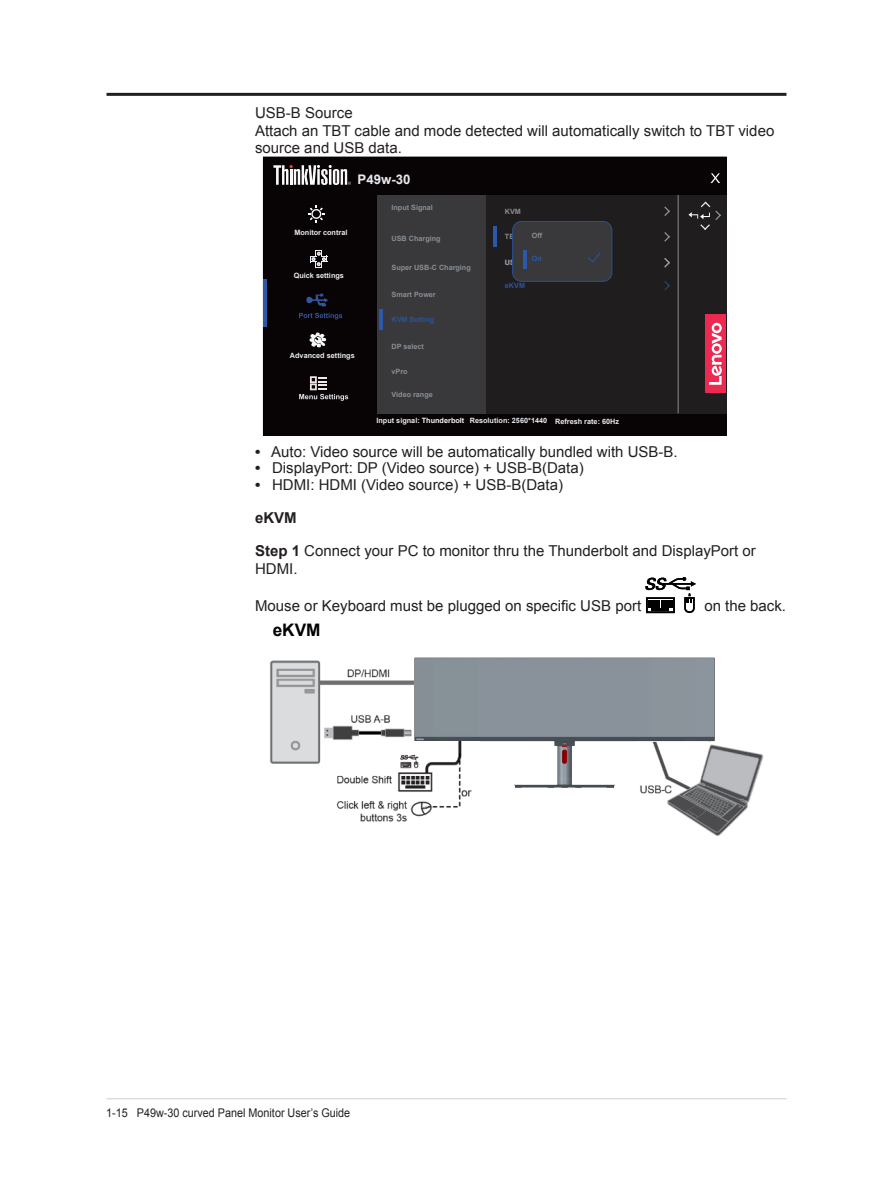
<style>
.page{position:relative;width:893px;height:1187px;background:#fff}
.page>*{position:absolute;margin:0;border:0;box-sizing:border-box;transform-origin:0 0}
.t1{font:700 17.25px "Arial";color:#000}
.正文{font:15px/16.5px "Arial";color:#231f20}
.正文-2{font:700 15px "Arial";color:#231f20}
.t2{font:700 13.2px "Arial";color:#e9eaef}
.t3{font:12px "Arial";color:#231f20;scale:.9 1}
.t4{font:700 7.35px "Arial";color:#e6eaef}
.t5{font:700 7.2px "Arial";color:#888d95}
.t6{font:700 7.2px "Arial";color:#2b539a}
.t7{font:700 7.2px "Arial";color:#2b58a7}
.s1{color:#f6f7f7}
.s2{font-weight:700}
</style>
<div class="page">
<hr style="left:107px;top:93px;width:679px;height:3px;background:#231f20">
<div style="left:263px;top:156px;width:464px;height:280px;background:#080304"></div>
<svg style="left:308px;top:206px;width:17px;height:16px"></svg>
<svg style="left:306px;top:293px;width:23px;height:14px"></svg>
<svg style="left:299px;top:313px;width:43px;height:6px"></svg>
<svg style="left:299px;top:376px;width:49px;height:25px"></svg>
<svg style="left:710px;top:173px;width:10px;height:10px"></svg>
<div style="left:377px;top:195px;width:109px;height:218px;background:#39393b"></div>
<hr style="left:263px;top:279px;width:3px;height:48px;background:#2b58a7">
<svg style="left:273px;top:165px;width:78px;height:20px"></svg>
<svg style="left:310px;top:250px;width:17px;height:18px"></svg>
<svg style="left:309px;top:332px;width:17px;height:15px"></svg>
<div style="left:486px;top:195px;width:240px;height:218px;background:#201d1f"></div>
<div style="left:705px;top:314px;width:21px;height:78px;background:#ed2851"></div>
<svg style="left:709px;top:323px;width:13px;height:62px"></svg>
<hr style="left:379px;top:309px;width:4px;height:21px;background:#2b58a7">
<hr style="left:493px;top:226px;width:4px;height:20px;background:#2b58a7">
<div style="left:513px;top:221px;width:99px;height:60px;background:#39393b;border-radius:9px"></div>
<div style="left:512px;top:221px;width:100px;height:61px;border:1px solid #294f91;border-radius:9px"></div>
<hr style="left:524px;top:250px;width:3px;height:19px;background:#2b58a7">
<hr style="left:678px;top:195px;width:1px;height:218px;background:#878c94">
<svg style="left:587px;top:252px;width:14px;height:10px"></svg>
<svg style="left:688px;top:202px;width:33px;height:28px"></svg>
<svg style="left:645px;top:577px;width:51px;height:36px"></svg>
<img style="left:270px;top:660px;width:140px;height:104px">
<img style="left:410px;top:657px;width:305px;height:131px">
<img style="left:635px;top:741px;width:129px;height:95px">
<img style="left:329px;top:741px;width:150px;height:81px">
<hr style="left:106px;top:1098px;width:681px;height:1px;background:#d1d2d4">
<p class="正文" style="left:255px;top:105px;width:99px">USB-B Source</p>
<p class="正文" style="left:255px;top:123px;width:521px">Attach an TBT cable and mode detected will automatically switch to TBT video source and USB data.</p>
<p class="t2" style="left:358px;top:170px;width:54px">P49w-30</p>
<p class="t4" style="left:294px;top:227px;width:55px">Monitor contral</p>
<p class="t4" style="left:294px;top:270px;width:52px">Quick settings</p>
<p class="t4" style="left:290px;top:350px;width:66px">Advanced settings</p>
<p class="t5" style="left:392px;top:203px;width:43px">Input Signal</p>
<p class="t5" style="left:392px;top:233px;width:51px">USB Charging</p>
<p class="t5" style="left:392px;top:263px;width:81px">Super USB-C Charging</p>
<p class="t5" style="left:392px;top:289px;width:46px">Smart Power</p>
<p class="t6" style="left:392px;top:314px;width:44px">KVM Setting</p>
<p class="t5" style="left:392px;top:342px;width:34px">DP select</p>
<p class="t5" style="left:392px;top:366px;width:18px">vPro</p>
<p class="t5" style="left:392px;top:389px;width:43px">Video range</p>
<p class="t4" style="left:376px;top:416px;width:244px">Input signal: <span class="s1">Thunderbolt</span> Resolution: 2560*1440 Refresh rate: 60Hz</p>
<p class="t5" style="left:505px;top:206px;width:18px">KVM</p>
<p class="t5" style="left:505px;top:231px;width:43px">TBT Priority</p>
<p class="t5" style="left:532px;top:231px;width:12px">Off</p>
<p class="t7" style="left:532px;top:254px;width:12px">On</p>
<p class="t6" style="left:505px;top:281px;width:22px">eKVM</p>
<p class="正文" style="left:255px;top:443px;width:424px"><span class="s2">•</span> Auto: Video source will be automatically bundled with USB-B.</p>
<p class="正文" style="left:255px;top:460px;width:330px"><span class="s2">•</span> DisplayPort: DP (Video source) + USB-B(Data)</p>
<p class="正文" style="left:255px;top:476px;width:309px"><span class="s2">•</span> HDMI: HDMI (Video source) + USB-B(Data)</p>
<p class="正文-2" style="left:255px;top:507px;width:43px">eKVM</p>
<p class="正文" style="left:255px;top:542px;width:502px;line-height:18px"><span class="s2">Step 1</span> Connect your PC to monitor thru the Thunderbolt and DisplayPort or<br>HDMI.</p>
<p class="正文" style="left:255px;top:597px;width:388px">Mouse or Keyboard must be plugged on specific USB port</p>
<p class="正文" style="left:704px;top:597px;width:83px">on the back.</p>
<p class="t1" style="left:273px;top:617px;width:49px">eKVM</p>
<p class="t3" style="left:106px;top:1104px;width:272px">1-15 P49w-30 curved Panel Monitor User’s Guide</p>
</div>
